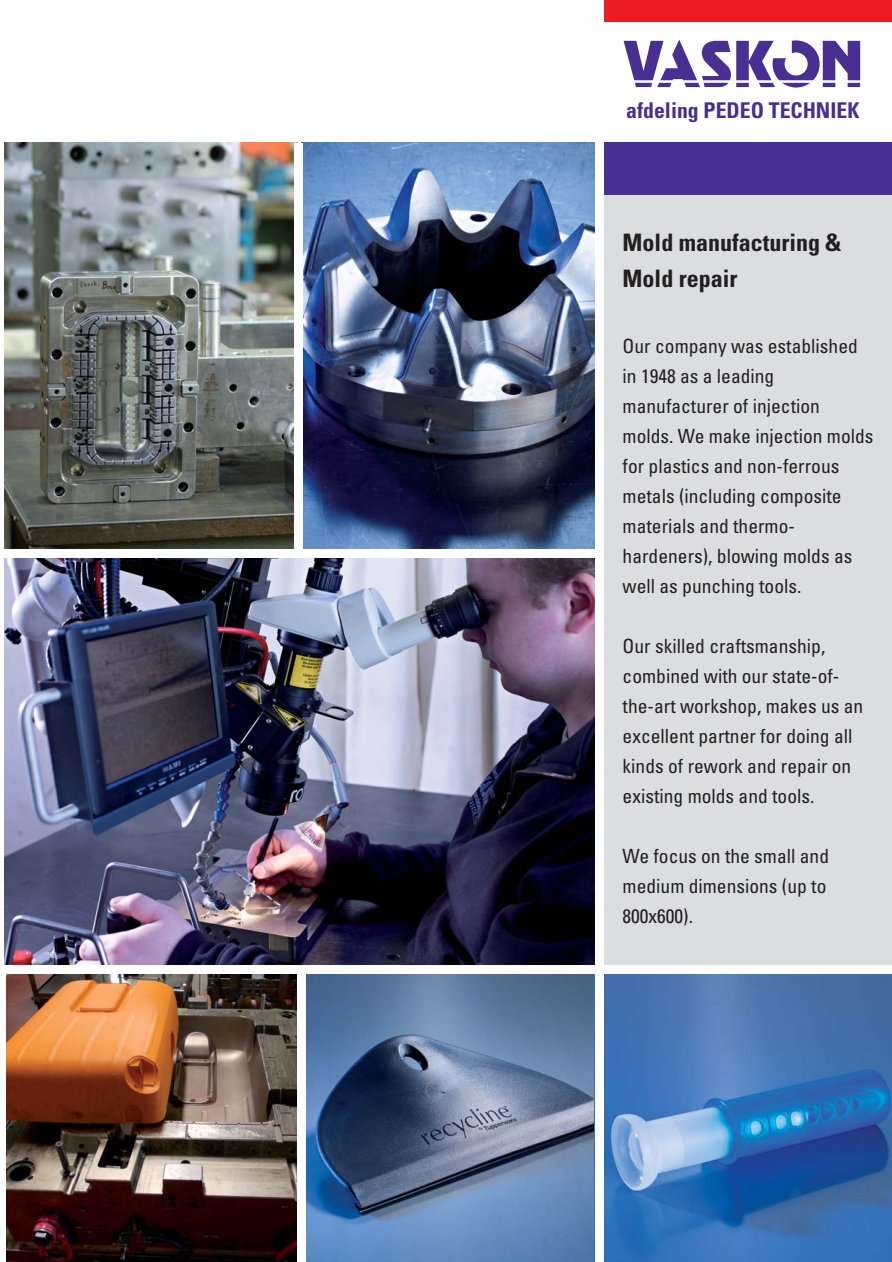
<style>
.page{position:relative;width:892px;height:1262px;background:#fff}
.page>*{position:absolute;margin:0;border:0;box-sizing:border-box;transform-origin:0 0}
.t1{font:700 condensed 24px/36px "Univers LT Std";color:#231f20}
.t2{font:700 condensed 21.75px "Univers LT Std";color:#492f92}
.t3{font:condensed 19.5px/30px "Univers LT Std";color:#231f20}
</style>
<div class="page">
<div style="left:594px;top:161px;width:297px;height:1100px;background:#dcddde"></div>
<div style="left:597px;top:0;width:294px;height:22px;background:#ed1c24"></div>
<div style="left:594px;top:143px;width:297px;height:52px;background:#492f92"></div>
<svg style="left:623px;top:40px;width:107px;height:47px"></svg>
<svg style="left:736px;top:40px;width:123px;height:47px"></svg>
<img style="left:4px;top:558px;width:590px;height:406px">
<img style="left:303px;top:143px;width:291px;height:406px">
<img style="left:306px;top:974px;width:288px;height:287px">
<img style="left:4px;top:143px;width:290px;height:406px">
<img style="left:7px;top:974px;width:290px;height:287px">
<img style="left:603px;top:973px;width:288px;height:288px">
<div style="left:594px;top:0;width:9px;height:1261px;background:#fff"></div>
<div style="left:0;top:964px;width:891px;height:9px;background:#fff"></div>
<p class="t2" style="left:626px;top:100px;width:234px">afdeling PEDEO TECHNIEK</p>
<p class="t1" style="left:622px;top:225px;width:220px">Mold manufacturing &amp;<br>Mold repair</p>
<p class="t3" style="left:622px;top:332px;width:252px">Our company was established in 1948 as a leading manufacturer of injection molds. We make injection molds for plastics and non-ferrous metals (including composite materials and thermo&shy;hardeners), blowing molds as well as punching tools.</p>
<p class="t3" style="left:622px;top:632px;width:242px">Our skilled craftsmanship, combined with our state-of&shy;the-art workshop, makes us an excellent partner for doing all kinds of rework and repair on existing molds and tools.</p>
<p class="t3" style="left:622px;top:842px;width:208px">We focus on the small and medium dimensions (up to<br>800x600).</p>
</div>
